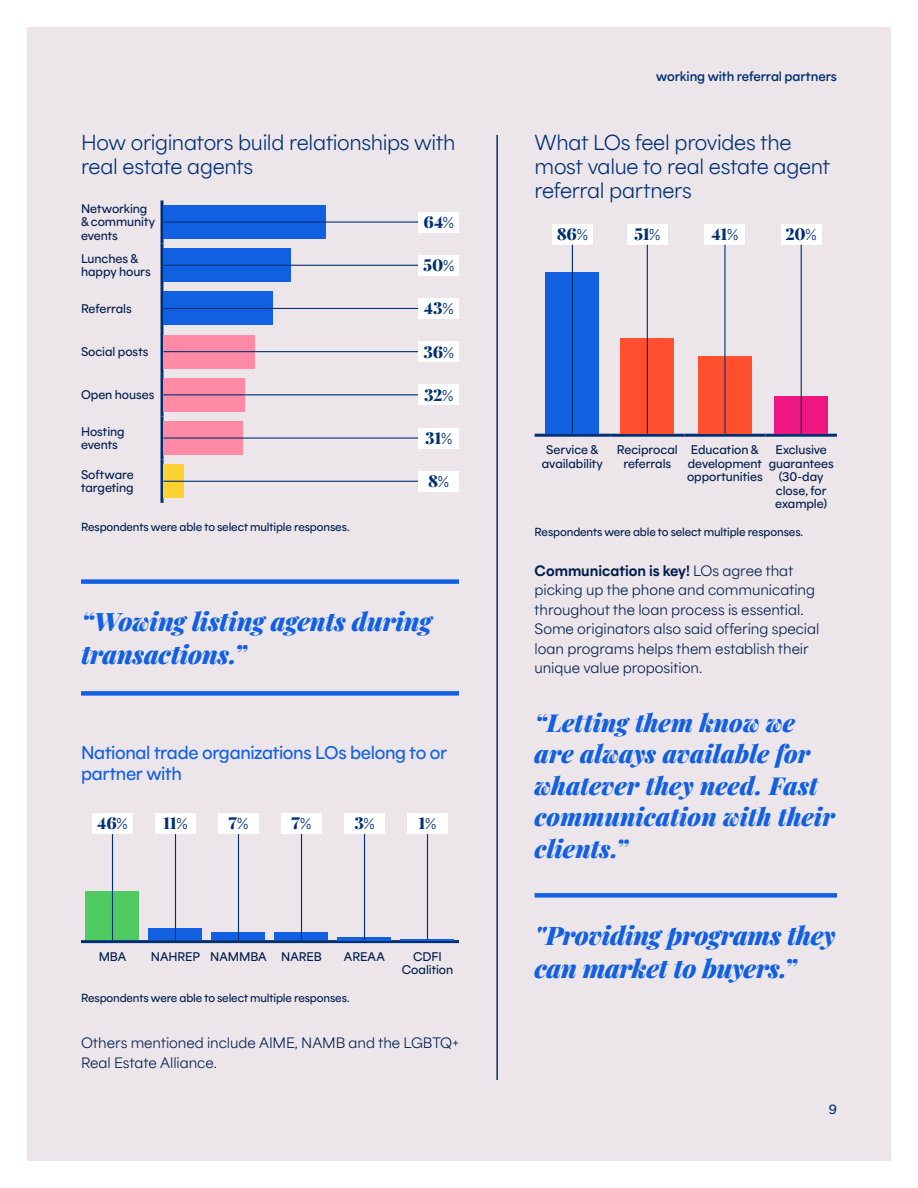
<style>
.page{position:relative;width:918px;height:1188px;background:#fff}
.page>*{position:absolute;margin:0;border:0;box-sizing:border-box;transform-origin:0 0}
.t1{font:italic 900 25.5px/33px "Playfair Display";letter-spacing:-.01em;color:#1260e2}
.t2{font:italic 900 24.75px/31.5px "Playfair Display";color:#1260e2}
.t3{font:19.5px/24px "Area Normal";letter-spacing:-.015em;color:#003073}
.t4{font:600 16.5px/21px "Area Normal";letter-spacing:-.02em;color:#1260e2}
.t5{font:900 16.5px "Playfair Display";letter-spacing:-.01em;color:#003073}
.t6{font:13.5px/19.5px "Area Normal";letter-spacing:-.005em;color:#001e4e}
.Footer___Page_Number{font:700 12px "Area Normal";letter-spacing:-.005em;color:#003073}
.Footer___Page_Number-2{font:600 12px "Area Normal";color:#003073}
.t7{font:600 11.25px/13.5px "Area Normal";letter-spacing:-.005em;color:#001e4e;text-align:center}
.t8{font:600 10.5px "Area Normal";letter-spacing:-.015em;color:#001e4e}
.s1{font-family:"Area Normal";font-weight:400;font-size:15px}
.s2{font-weight:800}
</style>
<div class="page">
<div style="left:27px;top:27px;width:864px;height:1134px;background:#ece5e9"></div>
<div style="left:535px;top:893px;width:302px;height:5px;background:#1260e2"></div>
<hr style="left:535px;top:434px;width:75px;height:3px;background:#003073">
<hr style="left:610px;top:434px;width:74px;height:3px;background:#003073">
<hr style="left:684px;top:434px;width:81px;height:3px;background:#003073">
<hr style="left:765px;top:434px;width:72px;height:3px;background:#003073">
<div style="left:552px;top:224px;width:41px;height:21px;background:#fff"></div>
<div style="left:627px;top:224px;width:41px;height:21px;background:#fff"></div>
<div style="left:705px;top:224px;width:40px;height:21px;background:#fff"></div>
<div style="left:781px;top:224px;width:40px;height:21px;background:#fff"></div>
<div style="left:545px;top:273px;width:54px;height:161px;background:#1260e2"></div>
<hr style="left:572px;top:245px;width:1px;height:189px;background:#003073">
<div style="left:620px;top:338px;width:54px;height:96px;background:#ff4f2e"></div>
<hr style="left:647px;top:245px;width:1px;height:189px;background:#003073">
<div style="left:698px;top:356px;width:54px;height:78px;background:#ff4f2e"></div>
<hr style="left:724px;top:245px;width:2px;height:189px;background:#003073">
<div style="left:774px;top:396px;width:54px;height:38px;background:#ed1780"></div>
<hr style="left:801px;top:245px;width:1px;height:189px;background:#003073">
<hr style="left:496px;top:135px;width:2px;height:945px;background:#003073">
<div style="left:81px;top:579px;width:378px;height:5px;background:#1260e2"></div>
<div style="left:81px;top:691px;width:378px;height:5px;background:#1260e2"></div>
<svg style="left:160px;top:200px;width:4px;height:44px"></svg>
<svg style="left:160px;top:244px;width:4px;height:43px"></svg>
<svg style="left:160px;top:287px;width:4px;height:43px"></svg>
<svg style="left:160px;top:330px;width:4px;height:43px"></svg>
<svg style="left:160px;top:373px;width:4px;height:43px"></svg>
<svg style="left:160px;top:416px;width:4px;height:44px"></svg>
<svg style="left:160px;top:460px;width:4px;height:43px"></svg>
<div style="left:164px;top:205px;width:162px;height:34px;background:#1260e2"></div>
<hr style="left:164px;top:221px;width:261px;height:2px;background:#003073">
<div style="left:418px;top:212px;width:41px;height:20px;background:#fff"></div>
<div style="left:164px;top:248px;width:127px;height:34px;background:#1260e2"></div>
<hr style="left:164px;top:265px;width:261px;height:1px;background:#003073">
<div style="left:418px;top:255px;width:41px;height:20px;background:#fff"></div>
<div style="left:164px;top:292px;width:109px;height:33px;background:#1260e2"></div>
<hr style="left:164px;top:308px;width:261px;height:1px;background:#003073">
<div style="left:418px;top:298px;width:41px;height:21px;background:#fff"></div>
<div style="left:164px;top:335px;width:91px;height:34px;background:#ff8aa6"></div>
<hr style="left:164px;top:351px;width:261px;height:1px;background:#003073">
<div style="left:418px;top:342px;width:41px;height:20px;background:#fff"></div>
<div style="left:163px;top:378px;width:82px;height:34px;background:#ff8aa6"></div>
<hr style="left:164px;top:394px;width:261px;height:1px;background:#003073">
<div style="left:418px;top:385px;width:41px;height:20px;background:#fff"></div>
<div style="left:164px;top:421px;width:79px;height:34px;background:#ff8aa6"></div>
<hr style="left:164px;top:437px;width:261px;height:2px;background:#003073">
<div style="left:418px;top:428px;width:41px;height:20px;background:#fff"></div>
<div style="left:164px;top:464px;width:20px;height:34px;background:#ffd133"></div>
<hr style="left:164px;top:481px;width:261px;height:1px;background:#003073">
<div style="left:418px;top:471px;width:41px;height:20px;background:#fff"></div>
<hr style="left:81px;top:940px;width:63px;height:3px;background:#003073">
<hr style="left:144px;top:940px;width:63px;height:3px;background:#003073">
<hr style="left:207px;top:940px;width:63px;height:3px;background:#003073">
<hr style="left:270px;top:940px;width:63px;height:3px;background:#003073">
<hr style="left:333px;top:940px;width:63px;height:3px;background:#003073">
<hr style="left:396px;top:940px;width:63px;height:3px;background:#003073">
<div style="left:92px;top:813px;width:41px;height:21px;background:#fff"></div>
<div style="left:155px;top:813px;width:41px;height:21px;background:#fff"></div>
<div style="left:218px;top:813px;width:41px;height:21px;background:#fff"></div>
<div style="left:281px;top:813px;width:41px;height:21px;background:#fff"></div>
<div style="left:344px;top:813px;width:41px;height:21px;background:#fff"></div>
<div style="left:407px;top:813px;width:41px;height:21px;background:#fff"></div>
<div style="left:86px;top:891px;width:54px;height:49px;background:#4fcb62"></div>
<hr style="left:112px;top:834px;width:1px;height:106px;background:#003073">
<div style="left:148px;top:928px;width:54px;height:12px;background:#1260e2"></div>
<hr style="left:175px;top:834px;width:1px;height:106px;background:#003073">
<div style="left:212px;top:933px;width:54px;height:7px;background:#1260e2"></div>
<hr style="left:238px;top:834px;width:1px;height:106px;background:#003073">
<div style="left:274px;top:933px;width:54px;height:7px;background:#1260e2"></div>
<hr style="left:301px;top:834px;width:1px;height:106px;background:#003073">
<hr style="left:338px;top:937px;width:54px;height:3px;background:#1260e2">
<hr style="left:364px;top:834px;width:1px;height:106px;background:#003073">
<hr style="left:400px;top:939px;width:54px;height:1px;background:#1260e2">
<hr style="left:427px;top:834px;width:1px;height:106px;background:#003073">
<p class="t3" style="left:81px;top:128px;width:376px">How originators build relationships with real estate agents</p>
<p class="t7" style="left:81px;top:201px;width:76px;text-align:left">Networking &amp; community events</p>
<p class="t5" style="left:423px;top:209px;width:32px">64<span class="s1">%</span></p>
<p class="t7" style="left:81px;top:251px;width:71px;text-align:left">Lunches &amp; happy hours</p>
<p class="t5" style="left:423px;top:252px;width:33px">50<span class="s1">%</span></p>
<p class="t7" style="left:81px;top:301px;width:52px">Referrals</p>
<p class="t5" style="left:424px;top:295px;width:31px">43<span class="s1">%</span></p>
<p class="t7" style="left:81px;top:344px;width:69px">Social posts</p>
<p class="t5" style="left:423px;top:338px;width:32px">36<span class="s1">%</span></p>
<p class="t7" style="left:81px;top:387px;width:75px">Open houses</p>
<p class="t5" style="left:424px;top:381px;width:31px">32<span class="s1">%</span></p>
<p class="t7" style="left:81px;top:423px;width:45px;text-align:left">Hosting events</p>
<p class="t5" style="left:425px;top:425px;width:28px">31<span class="s1">%</span></p>
<p class="t7" style="left:81px;top:467px;width:54px;text-align:left">Software targeting</p>
<p class="t5" style="left:428px;top:468px;width:22px">8<span class="s1">%</span></p>
<p class="t8" style="left:81px;top:517px;width:270px">Respondents were able to select multiple responses.</p>
<p class="t1" style="left:81px;top:602px;width:352px">“Wowing listing agents during transactions.”</p>
<p class="t4" style="left:81px;top:741px;width:368px">National trade organizations LOs belong to or partner with</p>
<p class="t5" style="left:97px;top:810px;width:32px">46<span class="s1">%</span></p>
<p class="t5" style="left:163px;top:810px;width:26px">11<span class="s1">%</span></p>
<p class="t5" style="left:229px;top:810px;width:21px">7<span class="s1">%</span></p>
<p class="t5" style="left:292px;top:810px;width:21px">7<span class="s1">%</span></p>
<p class="t5" style="left:354px;top:810px;width:22px">3<span class="s1">%</span></p>
<p class="t5" style="left:419px;top:810px;width:19px">1<span class="s1">%</span></p>
<p class="t7" style="left:99px;top:948px;width:29px">MBA</p>
<p class="t7" style="left:151px;top:948px;width:51px">NAHREP</p>
<p class="t7" style="left:210px;top:948px;width:58px">NAMMBA</p>
<p class="t7" style="left:281px;top:948px;width:42px">NAREB</p>
<p class="t7" style="left:344px;top:948px;width:43px">AREAA</p>
<p class="t7" style="left:402px;top:948px;width:53px">CDFI<br>Coalition</p>
<p class="t8" style="left:81px;top:989px;width:270px">Respondents were able to select multiple responses.</p>
<p class="t6" style="left:81px;top:1032px;width:379px">Others mentioned include AIME, NAMB and the LGBTQ+<br>Real Estate Alliance.</p>
<p class="Footer___Page_Number" style="left:656px;top:66px;width:182px">working with referral partners</p>
<p class="t3" style="left:535px;top:128px;width:297px">What LOs feel provides the most value to real estate agent referral partners</p>
<p class="t5" style="left:557px;top:221px;width:33px">86<span class="s1">%</span></p>
<p class="t5" style="left:634px;top:221px;width:28px">51<span class="s1">%</span></p>
<p class="t5" style="left:712px;top:221px;width:28px">41<span class="s1">%</span></p>
<p class="t5" style="left:786px;top:221px;width:33px">20<span class="s1">%</span></p>
<p class="t7" style="left:542px;top:442px;width:63px">Service &amp; availability</p>
<p class="t7" style="left:617px;top:442px;width:62px">Reciprocal referrals</p>
<p class="t7" style="left:687px;top:442px;width:77px">Education &amp; development opportunities</p>
<p class="t7" style="left:769px;top:442px;width:67px">Exclusive guarantees (30-day close, for example)</p>
<p class="t8" style="left:535px;top:523px;width:270px">Respondents were able to select multiple responses.</p>
<p class="t6" style="left:535px;top:559px;width:286px"><span class="s2">Communication is key!</span> LOs agree that picking up the phone and communicating throughout the loan process is essential.<br>Some originators also said offering special loan programs helps them establish their unique value proposition.</p>
<p class="t2" style="left:535px;top:704px;width:302px">“Letting them know we are always available for whatever they need. Fast communication with their clients.”</p>
<p class="t1" style="left:535px;top:916px;width:302px">"Providing programs they can market to buyers.”</p>
<p class="Footer___Page_Number-2" style="left:829px;top:1098px;width:10px">9</p>
</div>
